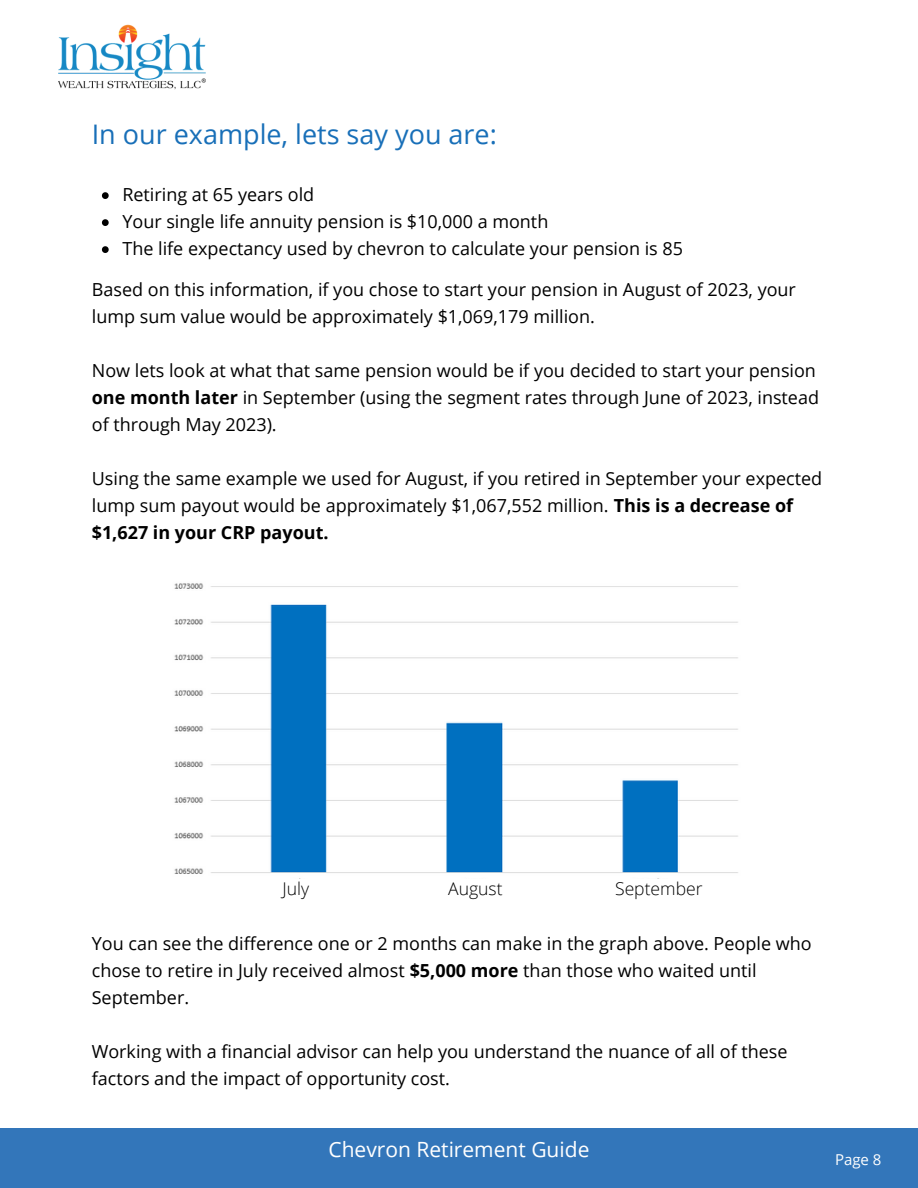
<style>
.page{position:relative;width:918px;height:1188px;background:#fff}
.page>*{position:absolute;margin:0;border:0;box-sizing:border-box;transform-origin:0 0}
.t1{font:27px "Open Sans";color:#186fb8}
.t2{font:21px "Open Sans";color:#fff}
.t3{font:18px/27px "Open Sans";color:#000}
.t4{font:300 17.55px "Open Sans";color:#000}
.t5{font:15px "Open Sans";color:#fff}
.s1{font-weight:700}
</style>
<div class="page">
<img style="left:58px;top:24px;width:148px;height:66px">
<svg style="left:102px;top:192px;width:7px;height:7px"></svg>
<svg style="left:102px;top:219px;width:7px;height:7px"></svg>
<svg style="left:102px;top:246px;width:7px;height:7px"></svg>
<img style="left:174px;top:583px;width:564px;height:291px">
<div style="left:0;top:1129px;width:918px;height:59px;background:#3376ba"></div>
<p class="t1" style="left:92px;top:115px;width:407px">In our example, lets say you are:</p>
<p class="t3" style="left:122px;top:181px;width:193px">Retiring at 65 years old</p>
<p class="t3" style="left:122px;top:208px;width:427px">Your single life annuity pension is $10,000 a month</p>
<p class="t3" style="left:122px;top:235px;width:562px">The life expectancy used by chevron to calculate your pension is 85</p>
<p class="t3" style="left:92px;top:275px;width:706px">Based on this information, if you chose to start your pension in August of 2023, your lump sum value would be approximately $1,069,179 million.</p>
<p class="t3" style="left:92px;top:356px;width:729px">Now lets look at what that same pension would be if you decided to start your pension <span class="s1">one month later</span> in September (using the segment rates through June of 2023, instead of through May 2023).</p>
<p class="t3" style="left:92px;top:464px;width:732px">Using the same example we used for August, if you retired in September your expected lump sum payout would be approximately $1,067,552 million. <span class="s1">This is a decrease of $1,627 in your CRP payout.</span></p>
<p class="t4" style="left:283px;top:876px;width:28px">July</p>
<p class="t4" style="left:448px;top:876px;width:56px">August</p>
<p class="t4" style="left:615px;top:876px;width:89px">September</p>
<p class="t3" style="left:92px;top:929px;width:721px">You can see the difference one or 2 months can make in the graph above. People who chose to retire in July received almost <span class="s1">$5,000 more</span> than those who waited until<br>September.</p>
<p class="t3" style="left:92px;top:1037px;width:697px">Working with a financial advisor can help you understand the nuance of all of these factors and the impact of opportunity cost.</p>
<p class="t2" style="left:329px;top:1135px;width:262px">Chevron Retirement Guide</p>
<p class="t5" style="left:835px;top:1144px;width:48px">Page 8</p>
<p class="t5" style="left:835px;top:1149px;width:48px">Page 8</p>
</div>
